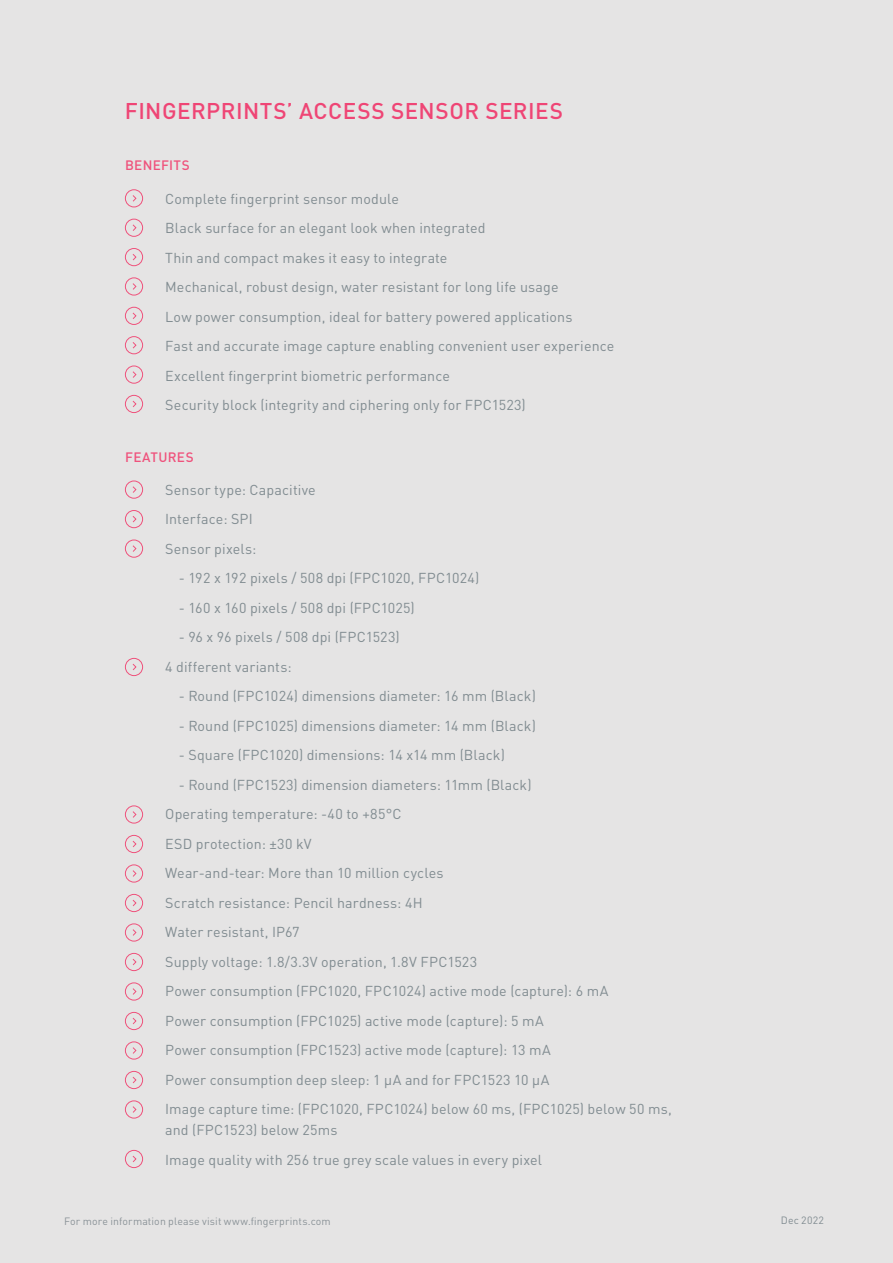
<style>
.page{position:relative;width:893px;height:1263px;background:#e5e4e4}
.page>*{position:absolute;margin:0;border:0;box-sizing:border-box;transform-origin:0 0}
.t1{font:500 22.5px "DINOT";letter-spacing:.02em;color:#ef4575}
.t2{font:14.25px/29.5px "DIN Pro";letter-spacing:.01em;color:#818c91}
.t3{font:500 13.5px "DINOT";letter-spacing:.025em;color:#ef527c}
.t4{font:10.5px "DIN Pro";letter-spacing:.015em;color:#8a9297}
.t5{font:10.5px "DIN Pro";letter-spacing:.025em;color:#818c91}
</style>
<div class="page">
<div style="left:125px;top:189px;width:18px;height:18px;border:1px solid #ef527c;border-radius:50%"></div>
<svg style="left:132px;top:195px;width:5px;height:7px"></svg>
<div style="left:125px;top:219px;width:18px;height:18px;border:1px solid #ef527c;border-radius:50%"></div>
<svg style="left:132px;top:224px;width:5px;height:7px"></svg>
<div style="left:125px;top:248px;width:18px;height:18px;border:1px solid #ef527c;border-radius:50%"></div>
<svg style="left:132px;top:254px;width:5px;height:7px"></svg>
<div style="left:125px;top:277px;width:18px;height:18px;border:1px solid #ef527c;border-radius:50%"></div>
<svg style="left:132px;top:283px;width:5px;height:7px"></svg>
<div style="left:125px;top:307px;width:18px;height:18px;border:1px solid #ef527c;border-radius:50%"></div>
<svg style="left:132px;top:312px;width:5px;height:7px"></svg>
<div style="left:125px;top:336px;width:18px;height:18px;border:1px solid #ef527c;border-radius:50%"></div>
<svg style="left:132px;top:342px;width:5px;height:7px"></svg>
<div style="left:125px;top:366px;width:18px;height:17px;border:1px solid #ef527c;border-radius:50%"></div>
<svg style="left:132px;top:371px;width:5px;height:7px"></svg>
<div style="left:125px;top:395px;width:18px;height:18px;border:1px solid #ef527c;border-radius:50%"></div>
<svg style="left:132px;top:400px;width:5px;height:7px"></svg>
<div style="left:125px;top:481px;width:18px;height:17px;border:1px solid #ef527c;border-radius:50%"></div>
<svg style="left:132px;top:486px;width:5px;height:7px"></svg>
<div style="left:125px;top:510px;width:18px;height:18px;border:1px solid #ef527c;border-radius:50%"></div>
<svg style="left:132px;top:516px;width:5px;height:7px"></svg>
<div style="left:125px;top:540px;width:18px;height:17px;border:1px solid #ef527c;border-radius:50%"></div>
<svg style="left:132px;top:545px;width:5px;height:7px"></svg>
<div style="left:125px;top:658px;width:18px;height:18px;border:1px solid #ef527c;border-radius:50%"></div>
<svg style="left:132px;top:663px;width:5px;height:7px"></svg>
<div style="left:125px;top:1100px;width:18px;height:18px;border:1px solid #ef527c;border-radius:50%"></div>
<svg style="left:132px;top:1106px;width:5px;height:7px"></svg>
<div style="left:125px;top:1150px;width:18px;height:18px;border:1px solid #ef527c;border-radius:50%"></div>
<svg style="left:132px;top:1155px;width:5px;height:7px"></svg>
<div style="left:125px;top:805px;width:18px;height:18px;border:1px solid #ef527c;border-radius:50%"></div>
<svg style="left:132px;top:811px;width:5px;height:7px"></svg>
<div style="left:125px;top:835px;width:18px;height:18px;border:1px solid #ef527c;border-radius:50%"></div>
<svg style="left:132px;top:841px;width:5px;height:7px"></svg>
<div style="left:125px;top:864px;width:18px;height:18px;border:1px solid #ef527c;border-radius:50%"></div>
<svg style="left:132px;top:870px;width:5px;height:7px"></svg>
<div style="left:125px;top:894px;width:18px;height:18px;border:1px solid #ef527c;border-radius:50%"></div>
<svg style="left:132px;top:900px;width:5px;height:7px"></svg>
<div style="left:125px;top:923px;width:18px;height:18px;border:1px solid #ef527c;border-radius:50%"></div>
<svg style="left:132px;top:929px;width:5px;height:7px"></svg>
<div style="left:125px;top:953px;width:18px;height:18px;border:1px solid #ef527c;border-radius:50%"></div>
<svg style="left:132px;top:959px;width:5px;height:7px"></svg>
<div style="left:125px;top:982px;width:18px;height:18px;border:1px solid #ef527c;border-radius:50%"></div>
<svg style="left:132px;top:988px;width:5px;height:7px"></svg>
<div style="left:125px;top:1012px;width:18px;height:18px;border:1px solid #ef527c;border-radius:50%"></div>
<svg style="left:132px;top:1018px;width:5px;height:7px"></svg>
<div style="left:125px;top:1041px;width:18px;height:18px;border:1px solid #ef527c;border-radius:50%"></div>
<svg style="left:132px;top:1047px;width:5px;height:7px"></svg>
<div style="left:125px;top:1071px;width:18px;height:18px;border:1px solid #ef527c;border-radius:50%"></div>
<svg style="left:132px;top:1077px;width:5px;height:7px"></svg>
<h1 class="t1" style="left:125px;top:96px;width:440px">FINGERPRINTS’ ACCESS SENSOR SERIES</h1>
<p class="t3" style="left:125px;top:156px;width:66px">BENEFITS</p>
<p class="t2" style="left:165px;top:183px;width:451px">Complete fingerprint sensor module<br>Black surface for an elegant look when integrated<br>Thin and compact makes it easy to integrate<br>Mechanical, robust design, water resistant for long life usage<br>Low power consumption, ideal for battery powered applications<br>Fast and accurate image capture enabling convenient user experience Excellent fingerprint biometric performance<br>Security block (integrity and ciphering only for FPC1523)</p>
<p class="t3" style="left:125px;top:448px;width:70px">FEATURES</p>
<p class="t2" style="left:165px;top:474px;width:152px">Sensor type: Capacitive<br>Interface: SPI<br>Sensor pixels:</p>
<p class="t2" style="left:179px;top:563px;width:302px">- 192 x 192 pixels / 508 dpi (FPC1020, FPC1024)</p>
<p class="t2" style="left:179px;top:592px;width:238px">- 160 x 160 pixels / 508 dpi (FPC1025)</p>
<p class="t2" style="left:165px;top:622px;width:236px;text-indent:13px">- 96 x 96 pixels / 508 dpi (FPC1523)<br>4 different variants:</p>
<p class="t2" style="left:179px;top:681px;width:359px">- Round (FPC1024) dimensions diameter: 16 mm (Black)</p>
<p class="t2" style="left:179px;top:710px;width:359px">- Round (FPC1025) dimensions diameter: 14 mm (Black)</p>
<p class="t2" style="left:179px;top:740px;width:328px">- Square (FPC1020) dimensions: 14 x14 mm (Black)</p>
<p class="t2" style="left:165px;top:769px;width:508px;text-indent:13px">- Round (FPC1523) dimension diameters: 11mm (Black)<br>Operating temperature: -40 to +85°C<br>ESD protection: ±30 kV<br>Wear-and-tear: More than 10 million cycles<br>Scratch resistance: Pencil hardness: 4H<br>Water resistant, IP67<br>Supply voltage: 1.8/3.3V operation, 1.8V FPC1523<br>Power consumption (FPC1020, FPC1024) active mode (capture): 6 mA<br>Power consumption (FPC1025) active mode (capture): 5 mA<br>Power consumption (FPC1523) active mode (capture): 13 mA<br>Power consumption deep sleep: 1 μA and for FPC1523 10 μA<br>Image capture time: (FPC1020, FPC1024) below 60 ms, (FPC1025) below 50 ms,</p>
<p class="t2" style="left:165px;top:1115px;width:378px">and (FPC1523) below 25ms<br>Image quality with 256 true grey scale values in every pixel</p>
<p class="t4" style="left:64px;top:1213px;width:268px">For more information please visit www.fingerprints.com</p>
<p class="t5" style="left:781px;top:1213px;width:45px">Dec 2022</p>
</div>
